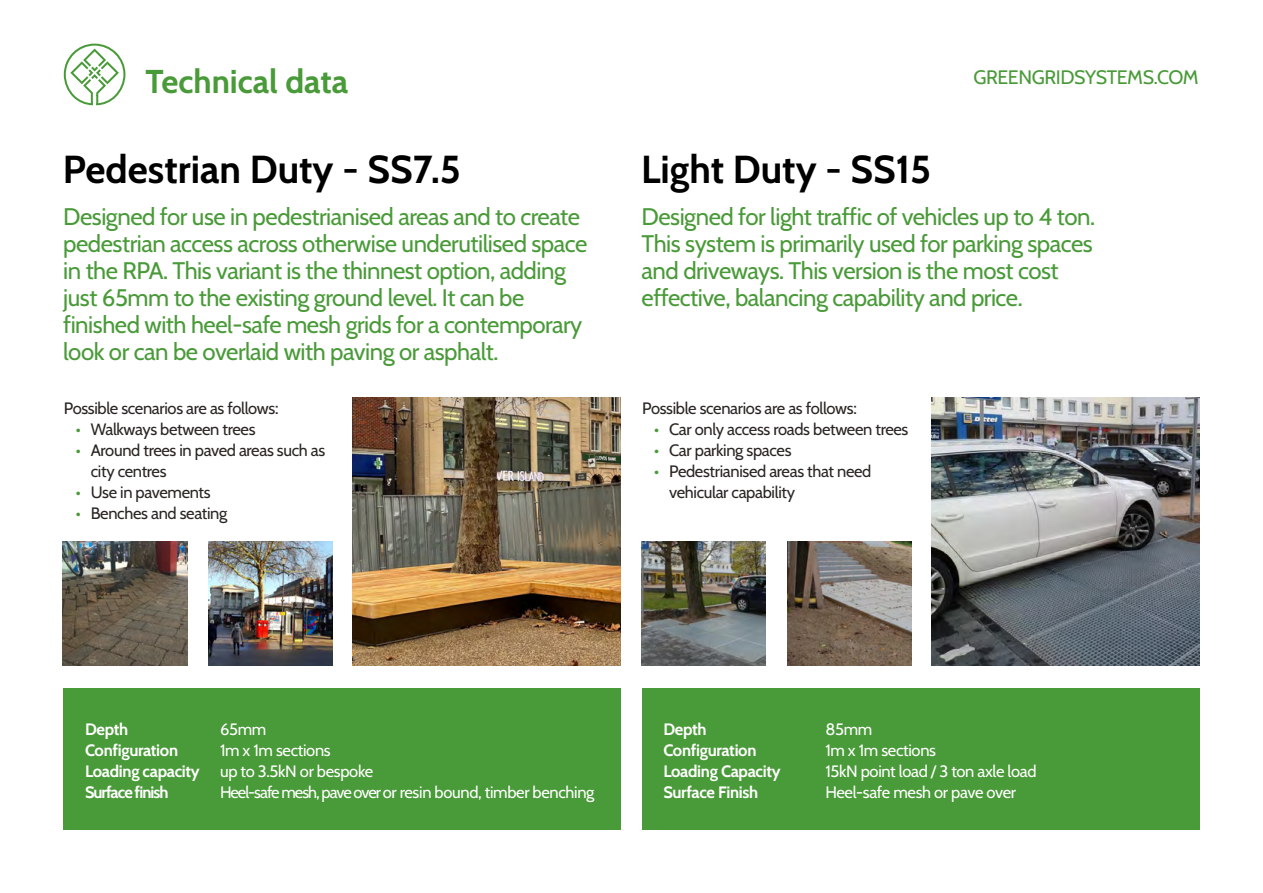
<style>
.page{position:relative;width:1263px;height:893px;background:#fff}
.page>*{position:absolute;margin:0;border:0;box-sizing:border-box;transform-origin:0 0}
.heading{font:700 39px "Cabin";color:#000}
.heading-2{font:700 33px "Cabin";color:#499a38}
.itro_para{font:24px/27px "Cabin";letter-spacing:-.02em;color:#499a38}
.t1{font:19.5px "Cabin";letter-spacing:-.02em;color:#499a38}
.BODY{font:16.5px/21px "Cabin";letter-spacing:-.02em;color:#2a2522}
.BODY-2{font:16.5px "Cabin";letter-spacing:-.02em;color:#fff}
.BODY-3{font:700 16.5px "Cabin";letter-spacing:-.02em;color:#fff}
.BODY-4{font:700 16.5px "Cabin";letter-spacing:-.06em;color:#fff}
.s1{color:#499a38}
.s2{font-weight:700}
</style>
<div class="page">
<div style="left:64px;top:688px;width:557px;height:141px;background:#499a38"></div>
<div style="left:642px;top:688px;width:557px;height:141px;background:#499a38"></div>
<img style="left:63px;top:541px;width:124px;height:124px">
<img style="left:642px;top:541px;width:124px;height:124px">
<img style="left:208px;top:541px;width:125px;height:124px">
<img style="left:787px;top:541px;width:125px;height:124px">
<img style="left:352px;top:397px;width:269px;height:268px">
<img style="left:931px;top:398px;width:268px;height:267px">
<svg style="left:64px;top:44px;width:61px;height:61px"></svg>
<p class="heading-2" style="left:146px;top:56px;width:204px">Technical data</p>
<p class="heading" style="left:63px;top:139px;width:400px">Pedestrian Duty - SS7.5</p>
<p class="heading" style="left:641px;top:139px;width:292px">Light Duty - SS15</p>
<p class="t1" style="left:973px;top:62px;width:227px">GREENGRIDSYSTEMS.COM</p>
<p class="itro_para" style="left:63px;top:201px;width:526px">Designed for use in pedestrianised areas and to create pedestrian access across otherwise underutilised space in the RPA. This variant is the thinnest option, adding just 65mm to the existing ground level. It can be finished with heel-safe mesh grids for a contemporary look or can be overlaid with paving or asphalt.</p>
<p class="itro_para" style="left:642px;top:201px;width:455px">Designed for light traffic of vehicles up to 4 ton.<br>This system is primarily used for parking spaces and driveways. This version is the most cost effective, balancing capability and price.</p>
<p class="BODY" style="left:64px;top:396px;width:216px">Possible scenarios are as follows:</p>
<p class="BODY" style="left:76px;top:417px;width:181px"><span class="s1">•</span> Walkways between trees</p>
<p class="BODY" style="left:91px;top:438px;width:236px;text-indent:-15px"><span class="s1">•</span> Around trees in paved areas such as city centres</p>
<p class="BODY" style="left:76px;top:480px;width:136px"><span class="s1">•</span> Use in pavements</p>
<p class="BODY" style="left:76px;top:501px;width:153px"><span class="s1">•</span> Benches and seating</p>
<p class="BODY" style="left:642px;top:396px;width:216px">Possible scenarios are as follows:</p>
<p class="BODY" style="left:654px;top:417px;width:256px"><span class="s1">•</span> Car only access roads between trees</p>
<p class="BODY" style="left:654px;top:438px;width:139px"><span class="s1">•</span> Car parking spaces</p>
<p class="BODY" style="left:669px;top:459px;width:204px;text-indent:-15px"><span class="s1">•</span> Pedestrianised areas that need vehicular capability</p>
<p class="BODY-3" style="left:85px;top:716px;width:45px">Depth</p>
<p class="BODY-2" style="left:220px;top:716px;width:48px">65mm</p>
<p class="BODY-3" style="left:85px;top:737px;width:95px">Configuration</p>
<p class="BODY-2" style="left:220px;top:737px;width:112px">1m x 1m sections</p>
<p class="BODY-2" style="left:85px;top:758px;width:290px"><span class="s2">Loading capacity</span> up to 3.5kN or bespoke</p>
<p class="BODY-4" style="left:85px;top:779px;width:85px">Surface finish</p>
<p class="BODY-2" style="left:220px;top:779px;width:376px">Heel-safe mesh, pave over or resin bound, timber benching</p>
<p class="BODY-3" style="left:663px;top:716px;width:45px">Depth</p>
<p class="BODY-2" style="left:825px;top:716px;width:48px">85mm</p>
<p class="BODY-3" style="left:663px;top:737px;width:95px">Configuration</p>
<p class="BODY-2" style="left:825px;top:737px;width:112px">1m x 1m sections</p>
<p class="BODY-3" style="left:663px;top:758px;width:119px">Loading Capacity</p>
<p class="BODY-2" style="left:825px;top:758px;width:213px">15kN point load / 3 ton axle load</p>
<p class="BODY-3" style="left:663px;top:779px;width:96px">Surface Finish</p>
<p class="BODY-2" style="left:825px;top:779px;width:192px">Heel-safe mesh or pave over</p>
</div>
